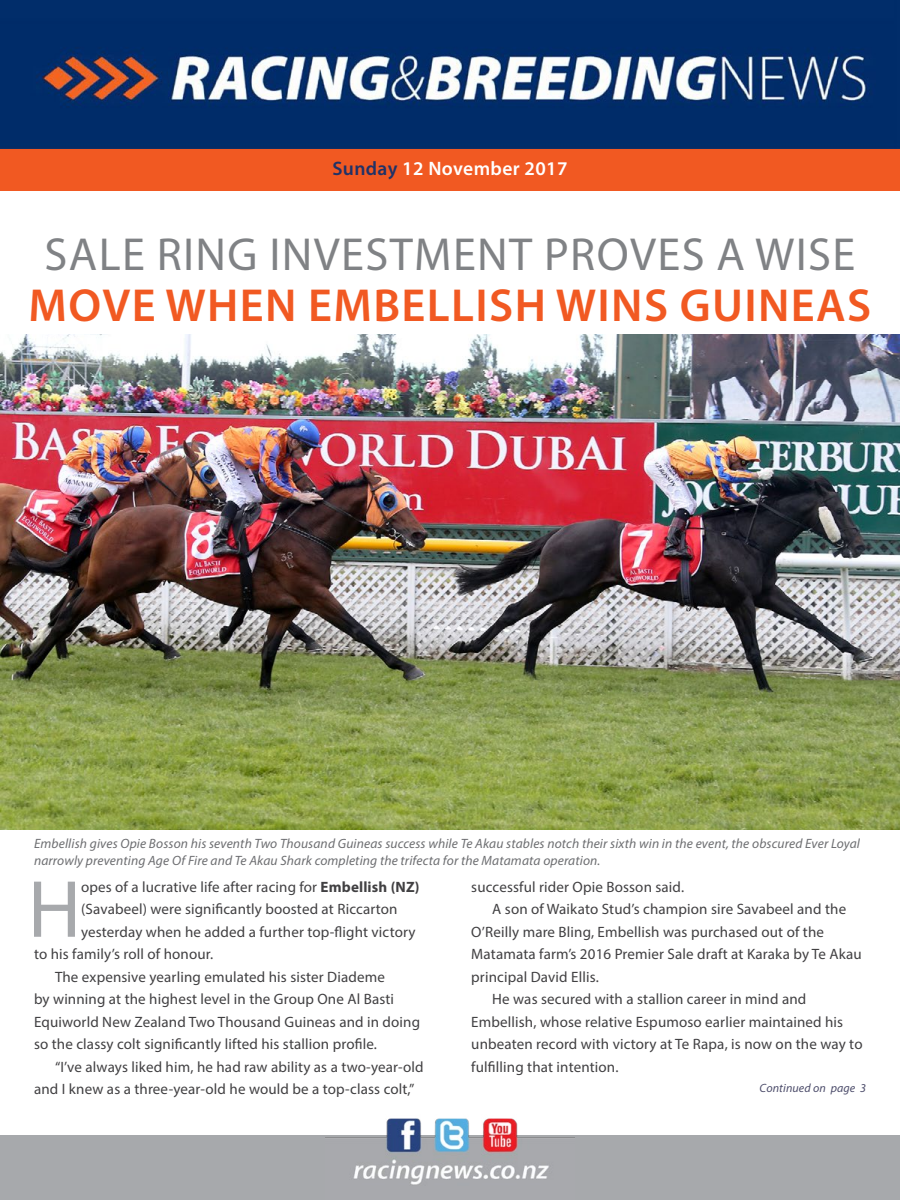
<style>
.page{position:relative;width:900px;height:1200px;background:#fff}
.page>*{position:absolute;margin:0;border:0;box-sizing:border-box;transform-origin:0 0}
.t1{font:81.75px "Myriad Pro";color:#a7a9ac}
.t2{font:46.5px "Myriad Pro";letter-spacing:.03em;color:#808285}
.t3{font:600 46.5px "Myriad Pro";letter-spacing:.03em;color:#f15922}
.t4{font:600 19.5px "Myriad Pro";letter-spacing:.02em;color:#fff}
.t5{font:15px "Myriad Pro";letter-spacing:.01em;color:#414042}
.t6{font:italic 13.5px/16.5px "Myriad Pro";letter-spacing:.01em;color:#6d6e71}
.t7{font:italic 12px "Myriad Pro";letter-spacing:.01em;color:#4d4d6b}
.s1{color:#203267}
.s2{font-weight:700}
</style>
<div class="page">
<div style="left:0;top:148px;width:900px;height:43px;background:#f15922"></div>
<div style="left:0;top:1136px;width:900px;height:64px;background:#a7a9ac"></div>
<img style="left:0;top:0;width:900px;height:148px">
<img style="left:325px;top:1118px;width:250px;height:67px">
<img style="left:0;top:334px;width:900px;height:495px">
<h3 class="t4" style="left:332px;top:156px;width:237px"><span class="s1">Sunday</span> 12 November 2017</h3>
<h2 class="t2" style="left:45px;top:225px;width:812px">SALE RING INVESTMENT PROVES A WISE</h2>
<h2 class="t3" style="left:29px;top:276px;width:844px">MOVE WHEN EMBELLISH WINS GUINEAS</h2>
<p class="t6" style="left:34px;top:835px;width:828px">Embellish gives Opie Bosson his seventh Two Thousand Guineas success while Te Akau stables notch their sixth win in the event, the obscured Ever Loyal narrowly preventing Age Of Fire and Te Akau Shark completing the trifecta for the Matamata operation.</p>
<h1 class="t1" style="left:28px;top:859px;width:55px">H</h1>
<p class="t5" style="left:81px;top:877px;width:340px">opes of a lucrative life after racing for <span class="s2">Embellish (NZ)</span></p>
<p class="t5" style="left:81px;top:900px;width:318px">(Savabeel) were significantly boosted at Riccarton</p>
<p class="t5" style="left:81px;top:922px;width:336px">yesterday when he added a further top-flight victory</p>
<p class="t5" style="left:34px;top:945px;width:181px">to his family’s roll of honour.</p>
<p class="t5" style="left:55px;top:967px;width:331px">The expensive yearling emulated his sister Diademe</p>
<p class="t5" style="left:34px;top:990px;width:362px">by winning at the highest level in the Group One Al Basti</p>
<p class="t5" style="left:34px;top:1012px;width:388px">Equiworld New Zealand Two Thousand Guineas and in doing</p>
<p class="t5" style="left:34px;top:1035px;width:344px">so the classy colt significantly lifted his stallion profile.</p>
<p class="t5" style="left:55px;top:1057px;width:370px">“I’ve always liked him, he had raw ability as a two-year-old</p>
<p class="t5" style="left:34px;top:1080px;width:382px">and I knew as a three-year-old he would be a top-class colt,”</p>
<p class="t5" style="left:471px;top:877px;width:214px">successful rider Opie Bosson said.</p>
<p class="t5" style="left:492px;top:900px;width:355px">A son of Waikato Stud’s champion sire Savabeel and the</p>
<p class="t5" style="left:471px;top:922px;width:354px">O’Reilly mare Bling, Embellish was purchased out of the</p>
<p class="t5" style="left:471px;top:945px;width:392px">Matamata farm’s 2016 Premier Sale draft at Karaka by Te Akau</p>
<p class="t5" style="left:471px;top:967px;width:129px">principal David Ellis.</p>
<p class="t5" style="left:492px;top:990px;width:316px">He was secured with a stallion career in mind and</p>
<p class="t5" style="left:471px;top:1012px;width:373px">Embellish, whose relative Espumoso earlier maintained his</p>
<p class="t5" style="left:471px;top:1035px;width:393px">unbeaten record with victory at Te Rapa, is now on the way to</p>
<p class="t5" style="left:471px;top:1057px;width:149px">fulfilling that intention.</p>
<p class="t7" style="left:760px;top:1080px;width:108px">Continued on page 3</p>
</div>
